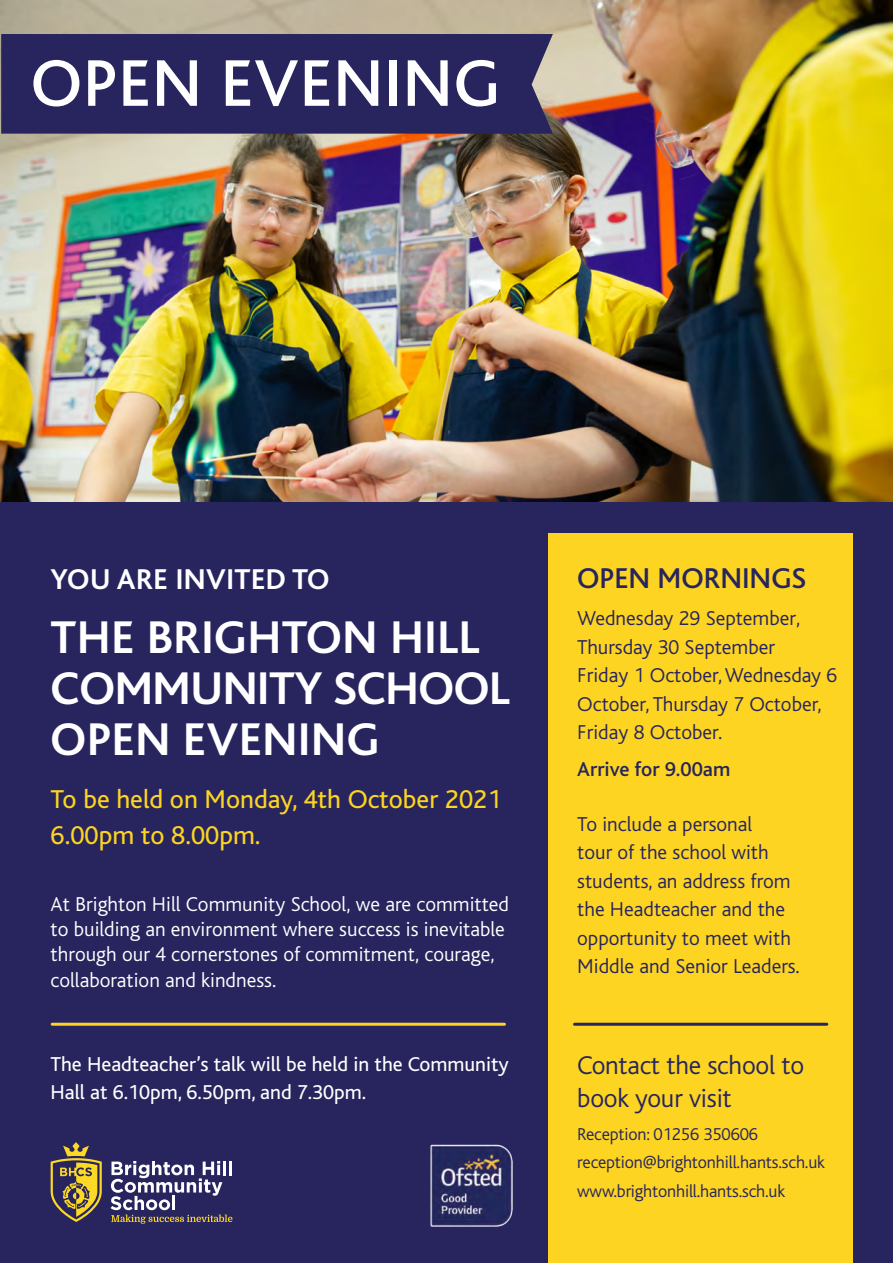
<style>
.page{position:relative;width:893px;height:1263px;background:#fff}
.page>*{position:absolute;margin:0;border:0;box-sizing:border-box;transform-origin:0 0}
.t1{font:500 69px "Bliss";letter-spacing:.015em;color:#fff}
.t2{font:700 48px/51px "Bliss";letter-spacing:.015em;color:#fff}
.t3{font:700 30px "Bliss";letter-spacing:.015em;color:#fff}
.t4{font:500 30px "Bliss";color:#27245e}
.t5{font:27px/36px "Bliss";color:#fcd421}
.t6{font:300 27px/33px "Bliss";letter-spacing:-.01em;color:#27245e}
.t7{font:300 21px/28.5px "Bliss";color:#27245e}
.t8{font:300 21px/25.2px "Bliss";color:#fff}
.t9{font:21px/28.5px "Bliss";color:#fff}
.t10{font:500 21px "Bliss";color:#27245e}
.t11{font:300 18px/28.5px "Bliss";letter-spacing:-.01em;color:#27245e}
</style>
<div class="page">
<img style="left:0;top:1px;width:893px;height:501px">
<div style="left:0;top:502px;width:893px;height:761px;background:#27245e"></div>
<div style="left:1px;top:34px;width:552px;height:100px;background:#27245e"></div>
<hr style="left:52px;top:1023px;width:452px;height:3px;background:#fcd421">
<img style="left:430px;top:1144px;width:82px;height:82px">
<svg style="left:111px;top:1161px;width:121px;height:63px"></svg>
<svg style="left:51px;top:1142px;width:51px;height:80px"></svg>
<div style="left:549px;top:533px;width:304px;height:730px;background:#fcd421"></div>
<hr style="left:574px;top:1023px;width:253px;height:3px;background:#27245e">
<h1 class="t1" style="left:31px;top:47px;width:471px">OPEN EVENING</h1>
<h3 class="t3" style="left:51px;top:564px;width:280px">YOU ARE INVITED TO</h3>
<h2 class="t2" style="left:51px;top:613px;width:461px">THE BRIGHTON HILL<br>COMMUNITY SCHOOL<br>OPEN EVENING</h2>
<p class="t5" style="left:51px;top:782px;width:452px">To be held on Monday, 4th October 2021<br>6.00pm to 8.00pm.</p>
<p class="t8" style="left:51px;top:892px;width:460px">At Brighton Hill Community School, we are committed to building an environment where success is inevitable through our 4 cornerstones of commitment, courage, collaboration and kindness.</p>
<p class="t9" style="left:51px;top:1050px;width:460px">The Headteacher’s talk will be held in the Community<br>Hall at 6.10pm, 6.50pm, and 7.30pm.</p>
<h3 class="t4" style="left:577px;top:563px;width:231px">OPEN MORNINGS</h3>
<p class="t7" style="left:577px;top:605px;width:262px">Wednesday 29 September,<br>Thursday 30 September<br>Friday 1 October, Wednesday 6<br>October, Thursday 7 October,<br>Friday 8 October.</p>
<p class="t10" style="left:577px;top:759px;width:155px">Arrive for 9.00am</p>
<p class="t7" style="left:577px;top:810px;width:224px">To include a personal<br>tour of the school with students, an address from the Headteacher and the opportunity to meet with<br>Middle and Senior Leaders.</p>
<p class="t6" style="left:577px;top:1049px;width:228px">Contact the school to book your visit</p>
<p class="t11" style="left:577px;top:1120px;width:249px">Reception: 01256 350606 reception@brightonhill.hants.sch.uk www.brightonhill.hants.sch.uk</p>
</div>
